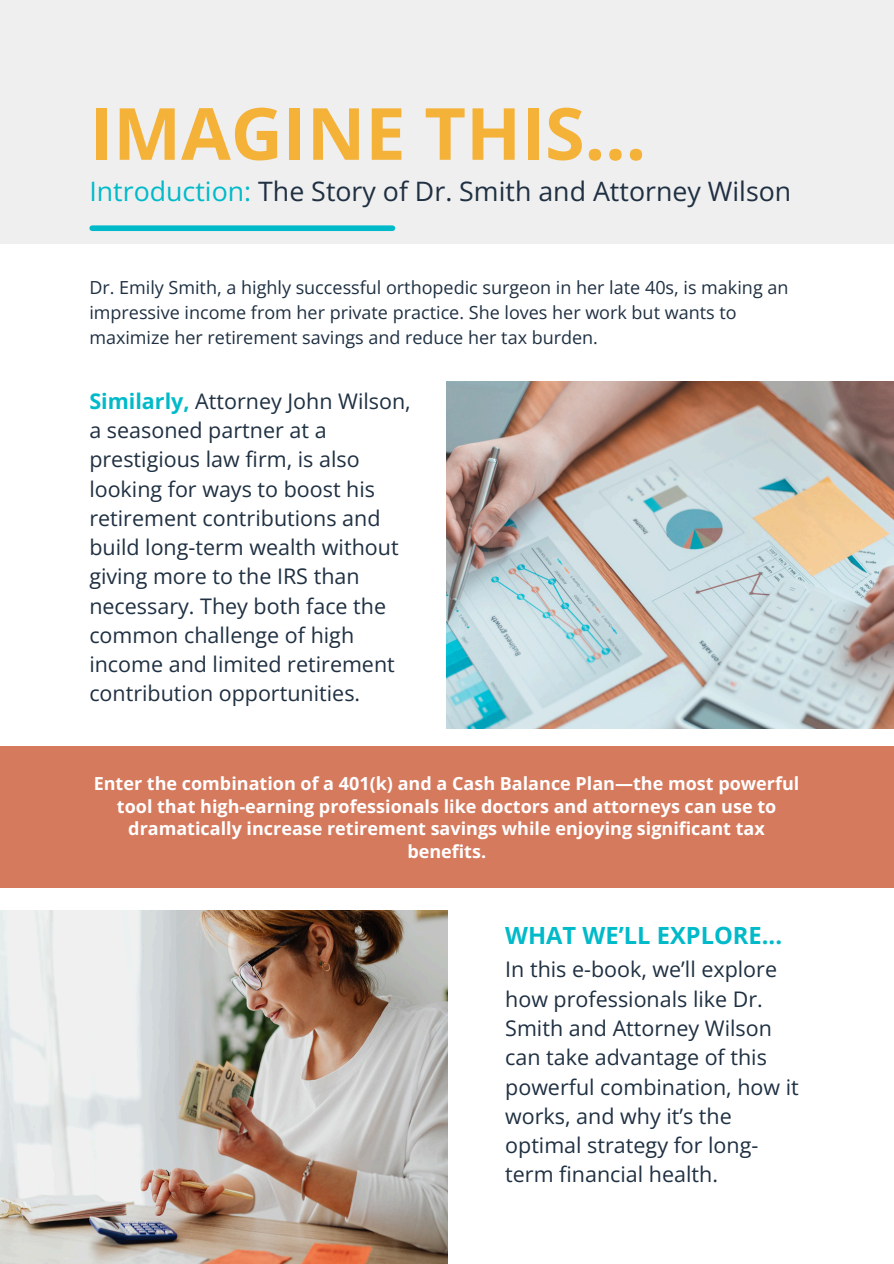
<style>
.page{position:relative;width:894px;height:1264px;background:#fff}
.page>*{position:absolute;margin:0;border:0;box-sizing:border-box;transform-origin:0 0}
.t1{font:700 72px "Open Sans";color:#f5b238}
.t2{font:26.7px "Open Sans";color:#1f3042}
.t3{font:700 23.7px "Open Sans";color:#00bac9}
.t4{font:21.45px/29.2px "Open Sans";color:#1f3042}
.t5{font:700 18px/22.5px "Open Sans";color:#fff;text-align:center}
.t6{font:18px/24.8px "Open Sans";color:#1f3042}
.s1{color:#00bac9}
.s2{font-weight:700;color:#00bac9}
</style>
<div class="page">
<img style="left:446px;top:382px;width:447px;height:346px">
<img style="left:0;top:910px;width:447px;height:353px">
<div style="left:0;top:0;width:893px;height:243px;background:#efefef"></div>
<div style="left:92px;top:225px;width:300px;height:6px;background:#00bac9"></div>
<div style="left:0;top:746px;width:893px;height:141px;background:#d67a5e"></div>
<p class="t1" style="left:89px;top:83px;width:558px">IMAGINE THIS...</p>
<p class="t2" style="left:89px;top:172px;width:703px"><span class="s1">Introduction:</span> The Story of Dr. Smith and Attorney Wilson</p>
<h2 class="t6" style="left:89px;top:275px;width:700px">Dr. Emily Smith, a highly successful orthopedic surgeon in her late 40s, is making an impressive income from her private practice. She loves her work but wants to maximize her retirement savings and reduce her tax burden.</h2>
<h4 class="t4" style="left:89px;top:386px;width:323px"><span class="s2">Similarly,</span> Attorney John Wilson, a seasoned partner at a prestigious law firm, is also looking for ways to boost his retirement contributions and build long-term wealth without giving more to the IRS than necessary. They both face the common challenge of high income and limited retirement contribution opportunities.</h4>
<h5 class="t5" style="left:94px;top:772px;width:707px">Enter the combination of a 401(k) and a Cash Balance Plan—the most powerful tool that high-earning professionals like doctors and attorneys can use to dramatically increase retirement savings while enjoying significant tax benefits.</h5>
<h1 class="t3" style="left:505px;top:918px;width:278px">WHAT WE’LL EXPLORE...</h1>
<p class="t4" style="left:505px;top:954px;width:295px">In this e-book, we’ll explore how professionals like Dr.<br>Smith and Attorney Wilson can take advantage of this powerful combination, how it works, and why it’s the optimal strategy for long&shy;term financial health.</p>
</div>
